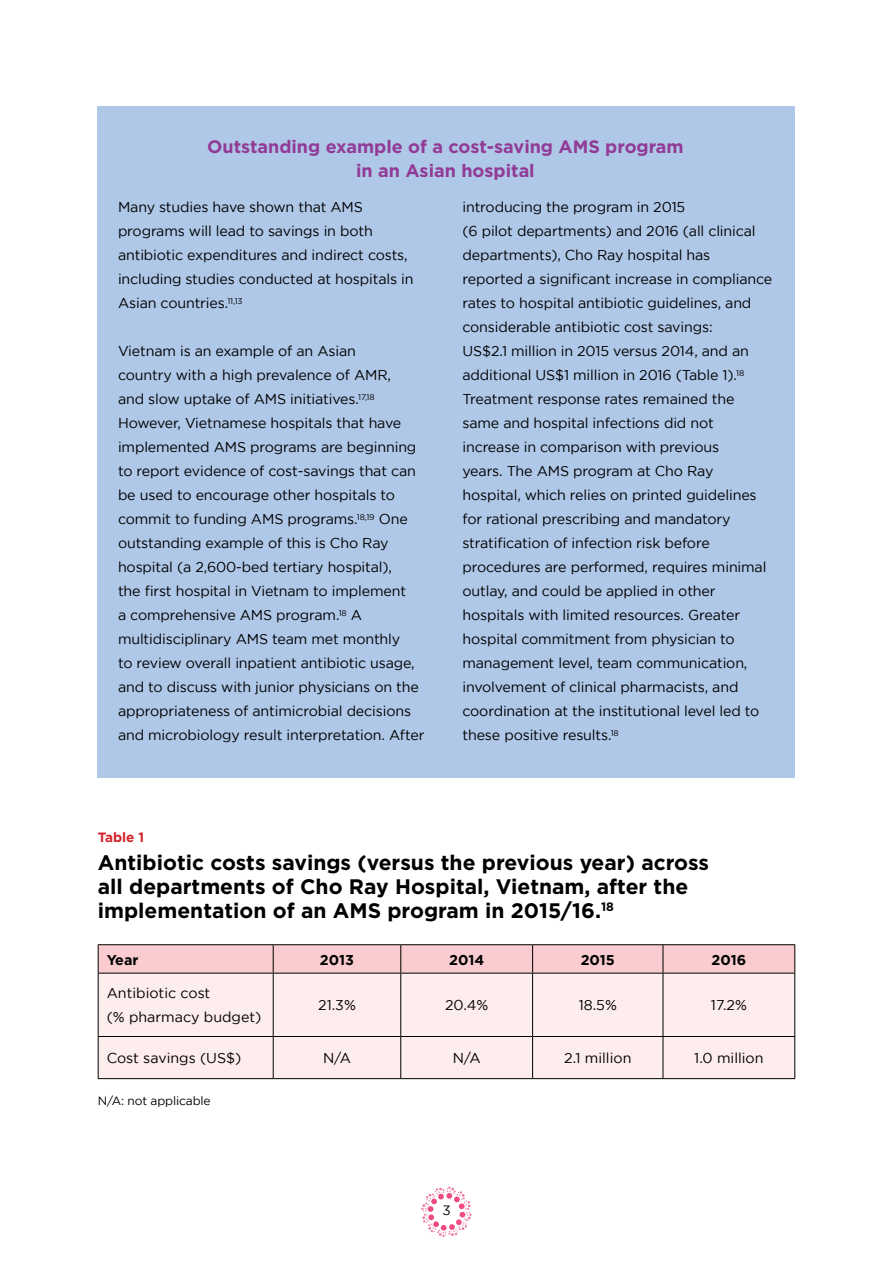
<style>
.page{position:relative;width:893px;height:1263px;background:#fff}
.page>*{position:absolute;margin:0;border:0;box-sizing:border-box;transform-origin:0 0}
.t1{font:700 21px/24px "Gotham";color:#000}
.t2{font:700 18px/24px "Gotham";color:#913b96;text-align:center}
.t3{font:14.25px/24px "Gotham";letter-spacing:-.01em;color:#000}
.t4{font:700 14.25px "Gotham";color:#000}
.t5{font:700 13.5px "Gotham";color:#d2232a}
.t6{font:13.5px "Gotham";color:#000}
.t7{font:12px "Gotham";letter-spacing:-.01em;color:#000}
</style>
<div class="page">
<svg style="left:421px;top:1186px;width:51px;height:51px"></svg>
<div style="left:98px;top:106px;width:697px;height:672px;background:#b0c8e8"></div>
<div style="left:99px;top:974px;width:695px;height:104px;background:#feeded"></div>
<hr style="left:98px;top:973px;width:1px;height:63px;background:#000">
<hr style="left:98px;top:1036px;width:175px;height:1px;background:#000">
<hr style="left:98px;top:1037px;width:1px;height:41px;background:#000">
<hr style="left:273px;top:1037px;width:1px;height:41px;background:#000">
<hr style="left:400px;top:1037px;width:1px;height:41px;background:#000">
<hr style="left:532px;top:1037px;width:1px;height:41px;background:#000">
<hr style="left:663px;top:1037px;width:1px;height:41px;background:#000">
<hr style="left:794px;top:1037px;width:1px;height:41px;background:#000">
<hr style="left:98px;top:1078px;width:175px;height:1px;background:#000">
<hr style="left:273px;top:1078px;width:128px;height:1px;background:#000">
<hr style="left:401px;top:1078px;width:132px;height:1px;background:#000">
<hr style="left:533px;top:1078px;width:130px;height:1px;background:#000">
<hr style="left:663px;top:1078px;width:132px;height:1px;background:#000">
<hr style="left:98px;top:944px;width:175px;height:1px;background:#000">
<hr style="left:98px;top:973px;width:175px;height:1px;background:#000">
<hr style="left:273px;top:944px;width:128px;height:1px;background:#000">
<hr style="left:401px;top:944px;width:132px;height:1px;background:#000">
<hr style="left:533px;top:944px;width:130px;height:1px;background:#000">
<hr style="left:663px;top:944px;width:132px;height:1px;background:#000">
<svg style="left:98px;top:945px;width:697px;height:28px;background:#f2c6c9"></svg>
<hr style="left:273px;top:973px;width:1px;height:63px;background:#000">
<hr style="left:273px;top:973px;width:128px;height:1px;background:#000">
<hr style="left:401px;top:973px;width:132px;height:1px;background:#000">
<hr style="left:533px;top:973px;width:130px;height:1px;background:#000">
<hr style="left:663px;top:973px;width:132px;height:1px;background:#000">
<hr style="left:400px;top:973px;width:1px;height:63px;background:#000">
<hr style="left:532px;top:973px;width:1px;height:63px;background:#000">
<hr style="left:663px;top:973px;width:1px;height:63px;background:#000">
<hr style="left:794px;top:973px;width:1px;height:63px;background:#000">
<hr style="left:273px;top:1036px;width:128px;height:1px;background:#000">
<hr style="left:401px;top:1036px;width:132px;height:1px;background:#000">
<hr style="left:533px;top:1036px;width:130px;height:1px;background:#000">
<hr style="left:663px;top:1036px;width:132px;height:1px;background:#000">
<p class="t2" style="left:207px;top:134px;width:478px">Outstanding example of a cost-saving AMS program in an Asian hospital</p>
<p class="t3" style="left:118px;top:195px;width:297px">Many studies have shown that AMS programs will lead to savings in both antibiotic expenditures and indirect costs, including studies conducted at hospitals in Asian countries.<sup>11,13</sup></p>
<p class="t3" style="left:118px;top:339px;width:308px">Vietnam is an example of an Asian<br>country with a high prevalence of AMR,<br>and slow uptake of AMS initiatives.<sup>17,18<br></sup>However, Vietnamese hospitals that have implemented AMS programs are beginning to report evidence of cost-savings that can be used to encourage other hospitals to commit to funding AMS programs.<sup>18,19</sup> One outstanding example of this is Cho Ray hospital (a 2,600-bed tertiary hospital),<br>the first hospital in Vietnam to implement<br>a comprehensive AMS program.<sup>18</sup> A multidisciplinary AMS team met monthly<br>to review overall inpatient antibiotic usage, and to discuss with junior physicians on the appropriateness of antimicrobial decisions and microbiology result interpretation. After</p>
<p class="t3" style="left:462px;top:195px;width:311px">introducing the program in 2015<br>(6 pilot departments) and 2016 (all clinical departments), Cho Ray hospital has reported a significant increase in compliance rates to hospital antibiotic guidelines, and considerable antibiotic cost savings:<br>US$2.1 million in 2015 versus 2014, and an additional US$1 million in 2016 (Table 1).<sup>18<br></sup>Treatment response rates remained the same and hospital infections did not increase in comparison with previous<br>years. The AMS program at Cho Ray hospital, which relies on printed guidelines for rational prescribing and mandatory stratification of infection risk before procedures are performed, requires minimal outlay, and could be applied in other hospitals with limited resources. Greater hospital commitment from physician to management level, team communication, involvement of clinical pharmacists, and coordination at the institutional level led to these positive results.<sup>18</sup></p>
<p class="t5" style="left:98px;top:829px;width:48px">Table 1</p>
<h1 class="t1" style="left:98px;top:850px;width:613px">Antibiotic costs savings (versus the previous year) across all departments of Cho Ray Hospital, Vietnam, after the implementation of an AMS program in 2015/16.<sup>18</sup></h1>
<p class="t4" style="left:107px;top:951px;width:33px">Year</p>
<p class="t4" style="left:320px;top:951px;width:36px">2013</p>
<p class="t4" style="left:449px;top:951px;width:37px">2014</p>
<p class="t4" style="left:581px;top:951px;width:36px">2015</p>
<p class="t4" style="left:712px;top:951px;width:36px">2016</p>
<p class="t3" style="left:107px;top:981px;width:156px">Antibiotic cost<br>(% pharmacy budget)</p>
<p class="t3" style="left:318px;top:993px;width:39px">21.3%</p>
<p class="t3" style="left:445px;top:993px;width:45px">20.4%</p>
<p class="t3" style="left:579px;top:993px;width:40px">18.5%</p>
<p class="t3" style="left:711px;top:993px;width:38px">17.2%</p>
<p class="t3" style="left:107px;top:1045px;width:136px">Cost savings (US$)</p>
<p class="t3" style="left:323px;top:1045px;width:30px">N/A</p>
<p class="t3" style="left:453px;top:1045px;width:30px">N/A</p>
<p class="t3" style="left:564px;top:1045px;width:69px">2.1 million</p>
<p class="t3" style="left:694px;top:1045px;width:71px">1.0 million</p>
<p class="t7" style="left:98px;top:1093px;width:114px">N/A: not applicable</p>
<p class="t6" style="left:442px;top:1203px;width:10px">3</p>
</div>
